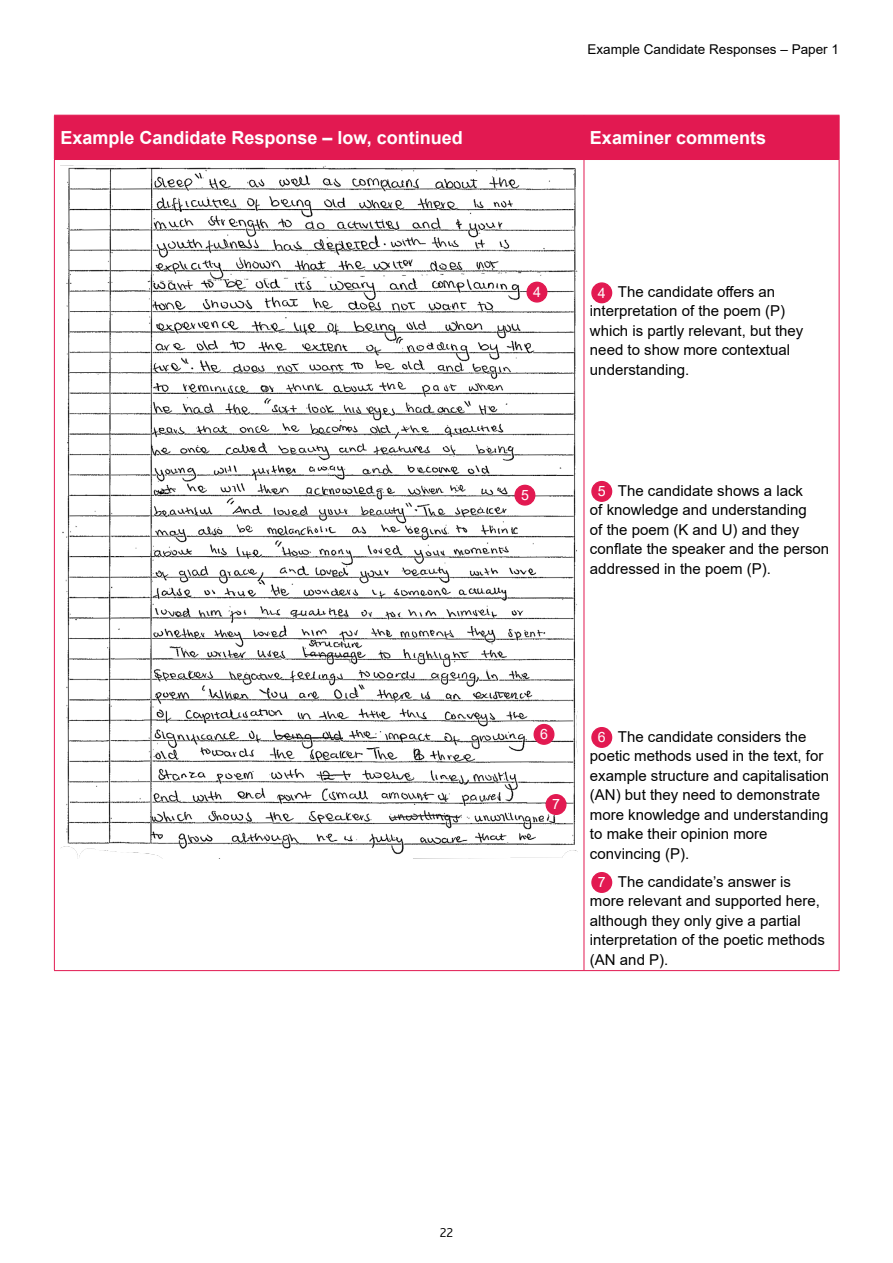
<style>
.page{position:relative;width:893px;height:1263px;background:#fff}
.page>*{position:absolute;margin:0;border:0;box-sizing:border-box;transform-origin:0 0}
.t1{font:700 18px "Arial";color:#fff}
.t2{font:15px/19.5px "Arial";color:#000}
.t3{font:14.25px "Arial";color:#fff}
.t4{font:13.5px "Arial";color:#000}
.t5{font:300 13.5px "Bliss Pro";color:#000}
.s1{font-size:14.25px;color:#fff}
</style>
<div class="page">
<div style="left:55px;top:116px;width:784px;height:43px;background:#e21951"></div>
<hr style="left:54px;top:116px;width:1px;height:43px;background:#e21951">
<hr style="left:54px;top:115px;width:530px;height:1px;background:#e21951">
<hr style="left:584px;top:115px;width:255px;height:1px;background:#e21951">
<hr style="left:584px;top:116px;width:1px;height:43px;background:#e21951">
<hr style="left:839px;top:116px;width:1px;height:43px;background:#e21951">
<hr style="left:54px;top:159px;width:530px;height:1px;background:#e21951">
<hr style="left:584px;top:159px;width:255px;height:1px;background:#e21951">
<hr style="left:54px;top:160px;width:1px;height:810px;background:#e21951">
<hr style="left:584px;top:160px;width:1px;height:810px;background:#e21951">
<hr style="left:839px;top:160px;width:1px;height:810px;background:#e21951">
<hr style="left:54px;top:970px;width:530px;height:1px;background:#e21951">
<hr style="left:584px;top:970px;width:255px;height:1px;background:#e21951">
<img style="left:60px;top:165px;width:518px;height:694px">
<div style="left:592px;top:283px;width:20px;height:20px;background:#e21951;border-radius:50%"></div>
<div style="left:591px;top:282px;width:21px;height:21px;border:1px solid #e21951;border-radius:50%"></div>
<div style="left:592px;top:482px;width:20px;height:19px;background:#e21951;border-radius:50%"></div>
<div style="left:591px;top:481px;width:21px;height:21px;border:1px solid #e21951;border-radius:50%"></div>
<div style="left:592px;top:728px;width:20px;height:19px;background:#e21951;border-radius:50%"></div>
<div style="left:591px;top:727px;width:21px;height:21px;border:1px solid #e21951;border-radius:50%"></div>
<div style="left:592px;top:873px;width:20px;height:19px;background:#e21951;border-radius:50%"></div>
<div style="left:591px;top:872px;width:21px;height:21px;border:1px solid #e21951;border-radius:50%"></div>
<div style="left:527px;top:282px;width:20px;height:20px;background:#e21951;border-radius:50%"></div>
<div style="left:526px;top:282px;width:21px;height:21px;border:1px solid #e21951;border-radius:50%"></div>
<div style="left:515px;top:485px;width:20px;height:20px;background:#e21951;border-radius:50%"></div>
<div style="left:514px;top:485px;width:21px;height:21px;border:1px solid #e21951;border-radius:50%"></div>
<div style="left:534px;top:724px;width:20px;height:20px;background:#e21951;border-radius:50%"></div>
<div style="left:533px;top:724px;width:21px;height:21px;border:1px solid #e21951;border-radius:50%"></div>
<div style="left:546px;top:795px;width:20px;height:19px;background:#e21951;border-radius:50%"></div>
<div style="left:546px;top:794px;width:20px;height:21px;border:1px solid #e21951;border-radius:50%"></div>
<p class="t4" style="left:588px;top:40px;width:253px">Example Candidate Responses – Paper 1</p>
<p class="t1" style="left:60px;top:125px;width:404px">Example Candidate Response – low, continued</p>
<p class="t1" style="left:590px;top:125px;width:178px">Examiner comments</p>
<p class="t3" style="left:533px;top:282px;width:9px">4</p>
<p class="t3" style="left:521px;top:485px;width:9px">5</p>
<p class="t2" style="left:590px;top:282px;width:215px;text-indent:8px"><span class="s1">4</span> The candidate offers an interpretation of the poem (P) which is partly relevant, but they need to show more contextual understanding.</p>
<p class="t2" style="left:590px;top:480px;width:241px;text-indent:8px"><span class="s1">5</span> The candidate shows a lack<br>of knowledge and understanding<br>of the poem (K and U) and they conflate the speaker and the person addressed in the poem (P).</p>
<p class="t3" style="left:540px;top:724px;width:9px">6</p>
<p class="t3" style="left:552px;top:794px;width:9px">7</p>
<p class="t2" style="left:590px;top:726px;width:241px;text-indent:8px"><span class="s1">6</span> The candidate considers the poetic methods used in the text, for example structure and capitalisation (AN) but they need to demonstrate more knowledge and understanding to make their opinion more convincing (P).</p>
<p class="t2" style="left:590px;top:871px;width:237px;text-indent:8px"><span class="s1">7</span> The candidate’s answer is more relevant and supported here, although they only give a partial interpretation of the poetic methods (AN and P).</p>
<p class="t5" style="left:440px;top:1224px;width:15px">22</p>
</div>
